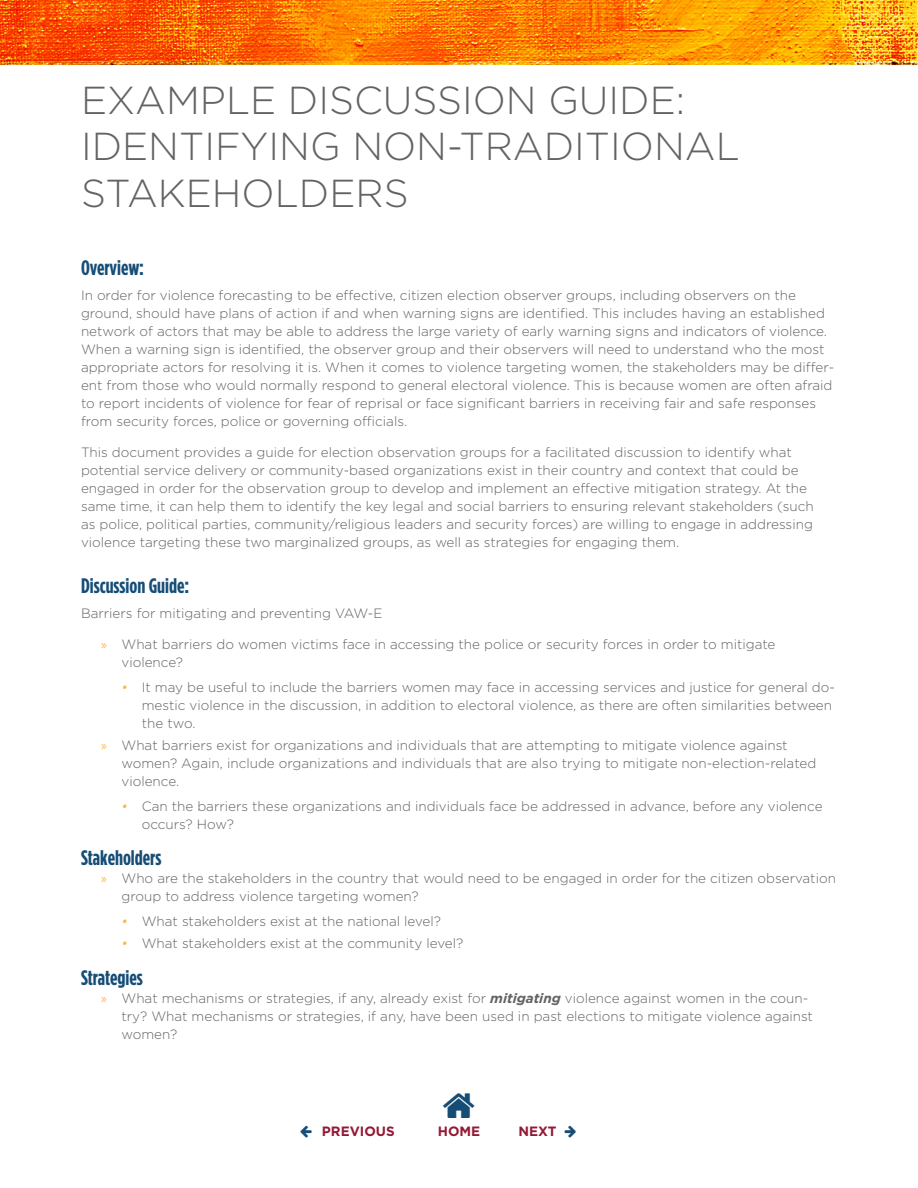
<style>
.page{position:relative;width:918px;height:1188px;background:#fff}
.page>*{position:absolute;margin:0;border:0;box-sizing:border-box;transform-origin:0 0}
.t1{font:300 39px/46.8px "Gotham";color:#636366}
.A_Head{font:700 21px "Gotham Condensed";color:#154d77}
.Body_Text{font:300 13.5px/18px "Gotham";color:#636366}
.t2{font:700 13.5px "Gotham";color:#941935}
.s1{font-family:"Myriad Pro";font-weight:400;color:#ffb340}
.s2{font-style:italic;color:#ffb340}
.s3{font-weight:700;font-style:italic}
</style>
<div class="page">
<img style="left:0;top:0;width:918px;height:64px">
<svg style="left:0;top:0;width:917px;height:61px;background:#fc7c04"></svg>
<p class="t1" style="left:81px;top:76px;width:660px">EXAMPLE DISCUSSION GUIDE:<br>IDENTIFYING NON-TRADITIONAL<br>STAKEHOLDERS</p>
<p class="A_Head" style="left:81px;top:256px;width:64px">Overview:</p>
<p class="Body_Text" style="left:81px;top:286px;width:755px">In order for violence forecasting to be effective, citizen election observer groups, including observers on the ground, should have plans of action if and when warning signs are identified. This includes having an established network of actors that may be able to address the large variety of early warning signs and indicators of violence.<br>When a warning sign is identified, the observer group and their observers will need to understand who the most appropriate actors for resolving it is. When it comes to violence targeting women, the stakeholders may be differ&shy;ent from those who would normally respond to general electoral violence. This is because women are often afraid to report incidents of violence for fear of reprisal or face significant barriers in receiving fair and safe responses from security forces, police or governing officials.</p>
<p class="Body_Text" style="left:81px;top:443px;width:734px">This document provides a guide for election observation groups for a facilitated discussion to identify what potential service delivery or community-based organizations exist in their country and context that could be engaged in order for the observation group to develop and implement an effective mitigation strategy. At the same time, it can help them to identify the key legal and social barriers to ensuring relevant stakeholders (such as police, political parties, community/religious leaders and security forces) are willing to engage in addressing violence targeting these two marginalized groups, as well as strategies for engaging them.</p>
<p class="A_Head" style="left:81px;top:574px;width:110px">Discussion Guide:</p>
<p class="Body_Text" style="left:81px;top:604px;width:303px">Barriers for mitigating and preventing VAW-E</p>
<p class="Body_Text" style="left:122px;top:635px;width:656px;text-indent:-20px"><span class="s1">»</span> What barriers do women victims face in accessing the police or security forces in order to mitigate violence?</p>
<p class="Body_Text" style="left:142px;top:678px;width:695px;text-indent:-20px"><span class="s2">•</span> It may be useful to include the barriers women may face in accessing services and justice for general do&shy;mestic violence in the discussion, in addition to electoral violence, as there are often similarities between the two.</p>
<p class="Body_Text" style="left:122px;top:736px;width:696px;text-indent:-20px"><span class="s1">»</span> What barriers exist for organizations and individuals that are attempting to mitigate violence against women? Again, include organizations and individuals that are also trying to mitigate non-election-related violence.</p>
<p class="Body_Text" style="left:142px;top:797px;width:682px;text-indent:-20px"><span class="s2">•</span> Can the barriers these organizations and individuals face be addressed in advance, before any violence occurs? How?</p>
<p class="A_Head" style="left:81px;top:846px;width:82px">Stakeholders</p>
<p class="Body_Text" style="left:122px;top:869px;width:716px;text-indent:-20px"><span class="s1">»</span> Who are the stakeholders in the country that would need to be engaged in order for the citizen observation group to address violence targeting women?</p>
<p class="Body_Text" style="left:122px;top:912px;width:321px"><span class="s2">•</span> What stakeholders exist at the national level?</p>
<p class="Body_Text" style="left:122px;top:934px;width:343px"><span class="s2">•</span> What stakeholders exist at the community level?</p>
<p class="A_Head" style="left:81px;top:965px;width:63px">Strategies</p>
<p class="Body_Text" style="left:122px;top:989px;width:693px;text-indent:-20px"><span class="s1">»</span> What mechanisms or strategies, if any, already exist for <span class="s3">mitigating</span> violence against women in the coun&shy;try? What mechanisms or strategies, if any, have been used in past elections to mitigate violence against women?</p>
<p class="t2" style="left:322px;top:1124px;width:74px">PREVIOUS</p>
<p class="t2" style="left:518px;top:1124px;width:40px">NEXT</p>
<p class="t2" style="left:438px;top:1124px;width:44px">HOME</p>
</div>
